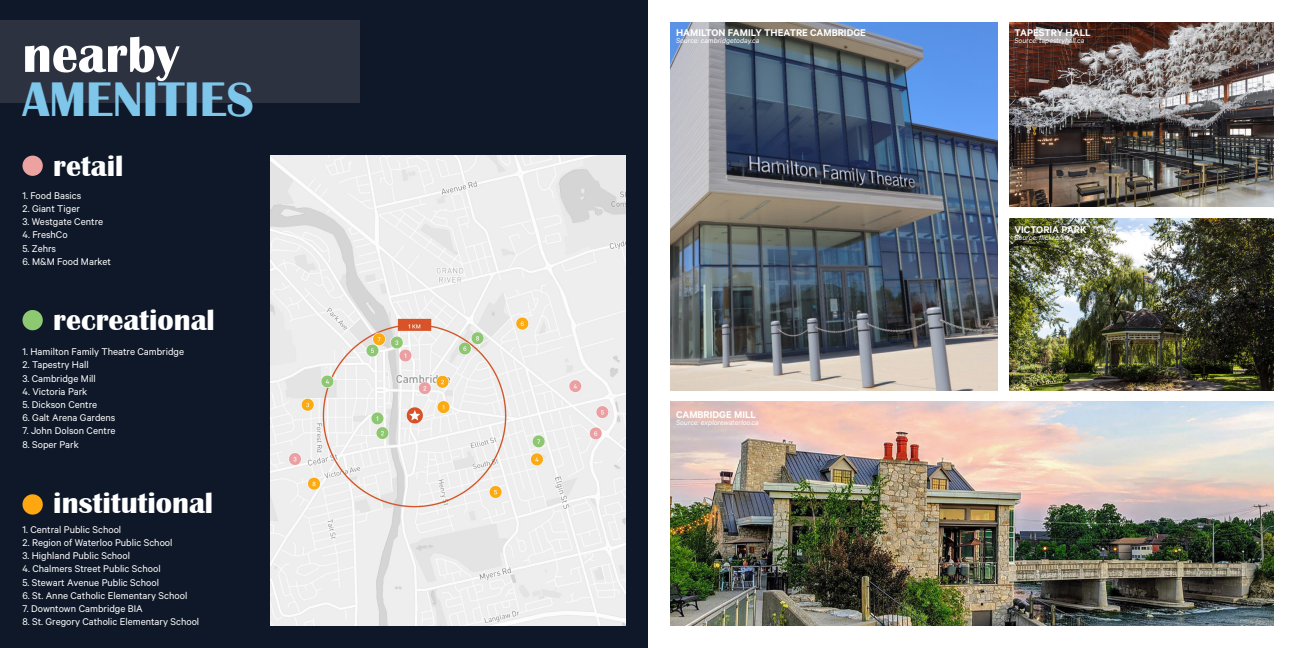
<style>
.page{position:relative;width:1296px;height:648px;background:#fff}
.page>*{position:absolute;margin:0;border:0;box-sizing:border-box;transform-origin:0 0}
.t1{font:700 52px "Britannic";color:#fff}
.t2{font:700 50px "Britannic";color:#7ec6ea}
.t3{font:700 30px "Britannic";color:#fff}
.t4{font:11px "Calibre";color:#fff}
.t5{font:600 11px "Calibre";color:#fff}
.t6{font:italic 8px "Calibre";color:#fff}
</style>
<div class="page">
<img style="left:670px;top:402px;width:604px;height:224px">
<img style="left:670px;top:22px;width:328px;height:368px">
<img style="left:1009px;top:22px;width:265px;height:184px">
<img style="left:1009px;top:219px;width:265px;height:171px">
<div style="left:0;top:0;width:648px;height:648px;background:#0f1828"></div>
<div style="left:0;top:20px;width:360px;height:83px;background:#2d3240"></div>
<div style="left:23px;top:156px;width:20px;height:20px;background:#eca2a0;border-radius:50%"></div>
<div style="left:23px;top:310px;width:20px;height:20px;background:#8dc971;border-radius:50%"></div>
<div style="left:23px;top:494px;width:20px;height:21px;background:#ffa711;border-radius:50%"></div>
<img style="left:271px;top:156px;width:355px;height:470px">
<h1 class="t1" style="left:22px;top:25px;width:158px">nearby</h1>
<h2 class="t2" style="left:22px;top:71px;width:233px">AMENITIES</h2>
<h3 class="t3" style="left:53px;top:149px;width:72px">retail</h3>
<p class="t4" style="left:22px;top:189px;width:60px">1. Food Basics</p>
<p class="t4" style="left:22px;top:202px;width:59px">2. Giant Tiger</p>
<p class="t4" style="left:22px;top:215px;width:82px">3. Westgate Centre</p>
<p class="t4" style="left:22px;top:229px;width:47px">4. FreshCo</p>
<p class="t4" style="left:22px;top:242px;width:35px">5. Zehrs</p>
<p class="t4" style="left:22px;top:255px;width:90px">6. M&amp;M Food Market</p>
<h3 class="t3" style="left:53px;top:303px;width:163px">recreational</h3>
<p class="t4" style="left:22px;top:345px;width:163px">1. Hamilton Family Theatre Cambridge</p>
<p class="t4" style="left:22px;top:358px;width:68px">2. Tapestry Hall</p>
<p class="t4" style="left:22px;top:372px;width:75px">3. Cambridge Mill</p>
<p class="t4" style="left:22px;top:385px;width:66px">4. Victoria Park</p>
<p class="t4" style="left:22px;top:398px;width:76px">5. Dickson Centre</p>
<p class="t4" style="left:22px;top:411px;width:95px">6. Galt Arena Gardens</p>
<p class="t4" style="left:22px;top:424px;width:94px">7. John Dolson Centre</p>
<p class="t4" style="left:22px;top:438px;width:58px">8. Soper Park</p>
<h3 class="t3" style="left:53px;top:486px;width:161px">institutional</h3>
<p class="t4" style="left:22px;top:523px;width:100px">1. Central Public School</p>
<p class="t4" style="left:22px;top:536px;width:152px">2. Region of Waterloo Public School</p>
<p class="t4" style="left:22px;top:549px;width:109px">3. Highland Public School</p>
<p class="t4" style="left:22px;top:563px;width:140px">4. Chalmers Street Public School</p>
<p class="t4" style="left:22px;top:576px;width:138px">5. Stewart Avenue Public School</p>
<p class="t4" style="left:22px;top:589px;width:166px">6. St. Anne Catholic Elementary School</p>
<p class="t4" style="left:22px;top:602px;width:122px">7. Downtown Cambridge BIA</p>
<p class="t4" style="left:22px;top:615px;width:178px">8. St. Gregory Catholic Elementary School</p>
<p class="t5" style="left:676px;top:26px;width:191px">HAMILTON FAMILY THEATRE CAMBRIDGE</p>
<p class="t6" style="left:676px;top:36px;width:85px">Source: cambridgetoday.ca</p>
<p class="t5" style="left:676px;top:408px;width:82px">CAMBRIDGE MILL</p>
<p class="t6" style="left:676px;top:417px;width:84px">Source: explorewaterloo.ca</p>
<p class="t5" style="left:1014px;top:26px;width:78px">TAPESTRY HALL</p>
<p class="t6" style="left:1014px;top:36px;width:71px">Source: tapestryhall.ca</p>
<p class="t5" style="left:1014px;top:223px;width:74px">VICTORIA PARK</p>
<p class="t6" style="left:1014px;top:233px;width:56px">Source: flickr.com</p>
</div>
